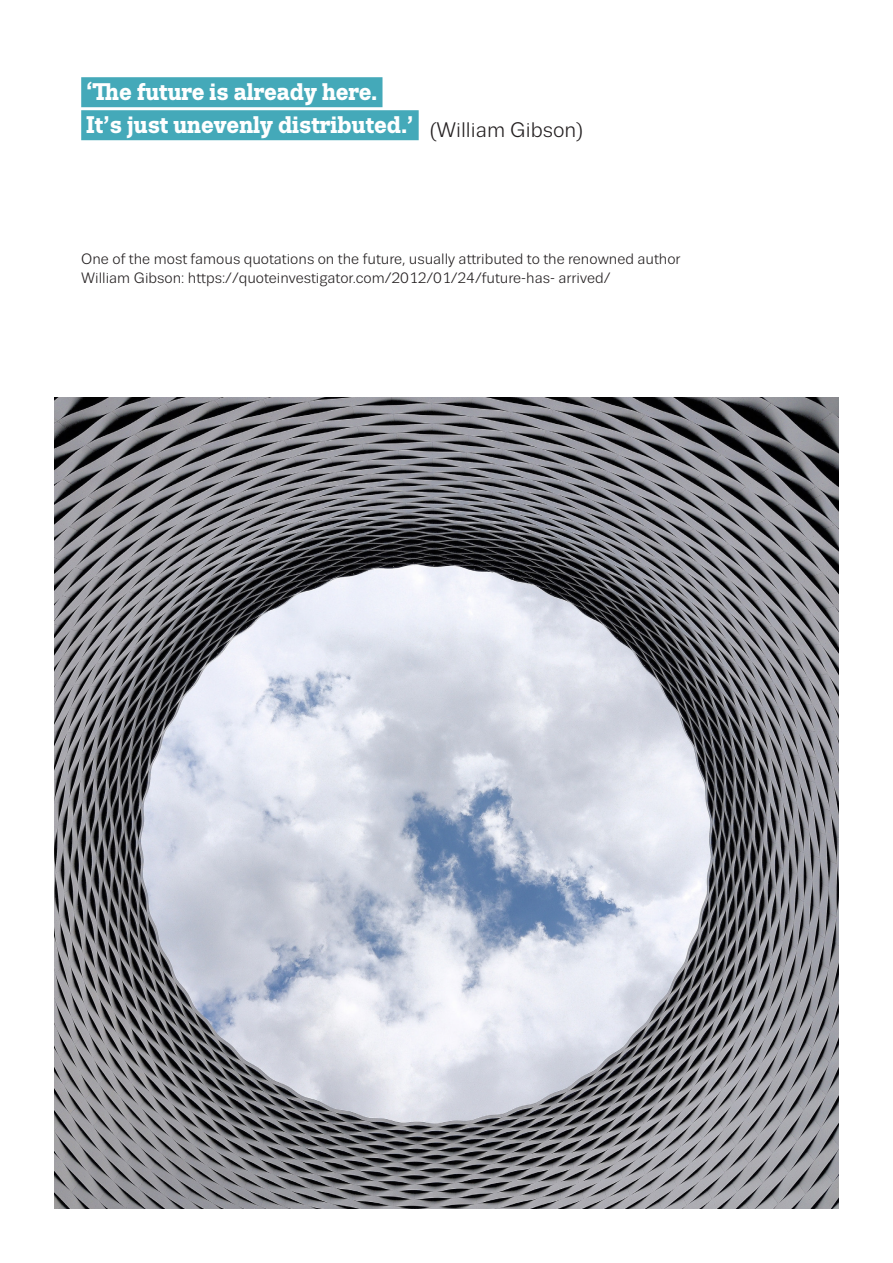
<style>
.page{position:relative;width:893px;height:1263px;background:#fff}
.page>*{position:absolute;margin:0;border:0;box-sizing:border-box;transform-origin:0 0}
.t1{font:700 24px "Trivia Slab";color:#fff}
.regular_text_12_16{font:21px "Trivia Sans";color:#231f20}
.regular_text_12_16-2{font:15px/19.5px "Trivia Sans";color:#231f20}
</style>
<div class="page">
<img style="left:54px;top:397px;width:785px;height:812px">
<div style="left:81px;top:77px;width:301px;height:30px;background:#44a9b9"></div>
<div style="left:81px;top:110px;width:338px;height:30px;background:#44a9b9"></div>
<p class="t1" style="left:86px;top:78px;width:293px">‘The future is already here.</p>
<p class="t1" style="left:86px;top:111px;width:329px">It’s just unevenly distributed.’</p>
<p class="regular_text_12_16" style="left:429px;top:118px;width:156px">(William Gibson)</p>
<p class="regular_text_12_16-2" style="left:81px;top:249px;width:601px">One of the most famous quotations on the future, usually attributed to the renowned author<br>William Gibson: https://quoteinvestigator.com/2012/01/24/future-has- arrived/</p>
</div>
